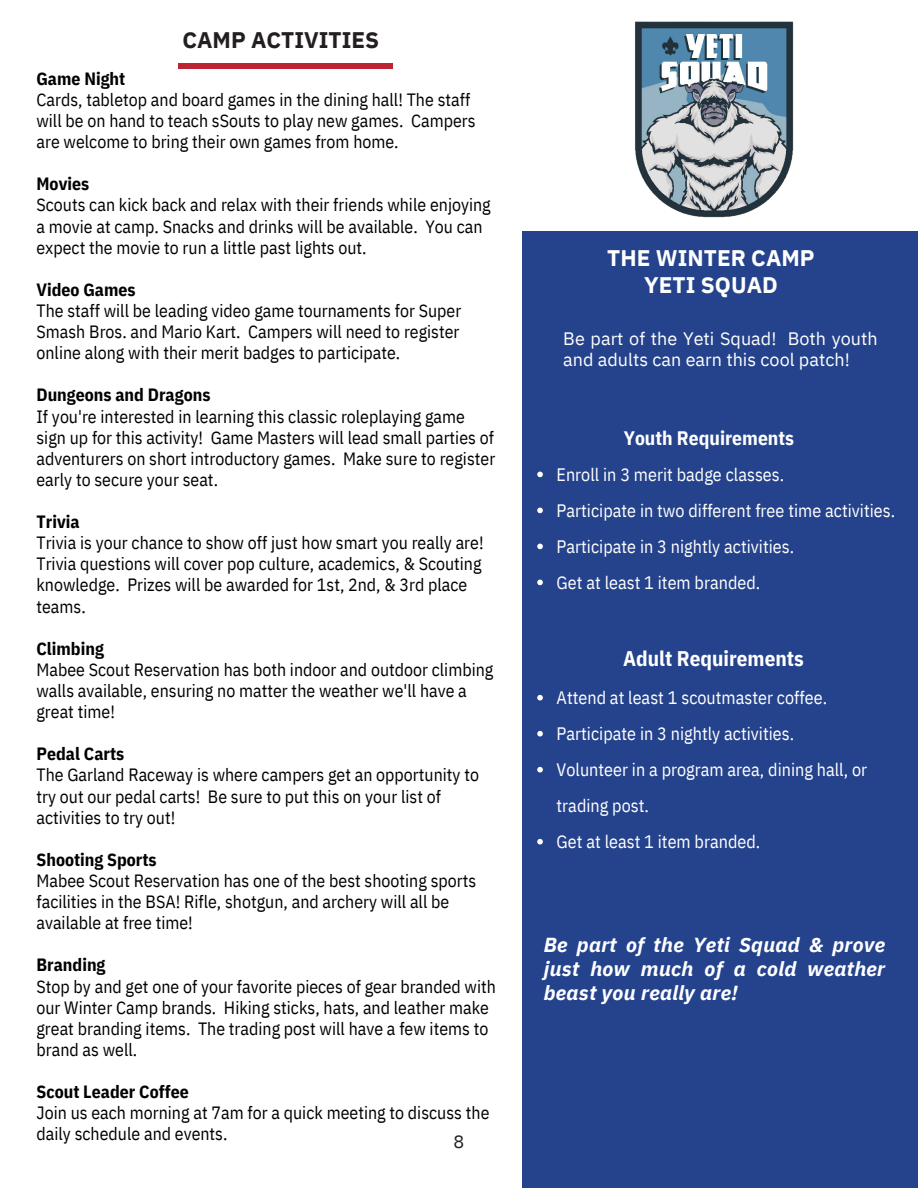
<style>
.page{position:relative;width:918px;height:1188px;background:#fff}
.page>*{position:absolute;margin:0;border:0;box-sizing:border-box;transform-origin:0 0}
.t1{font:700 22.5px/27px "IBM Plex Sans";color:#fff;text-align:center}
.t2{font:700 22.5px "IBM Plex Sans";color:#231f20}
.t3{font:700 21.15px "IBM Plex Sans Cond";color:#fff}
.t4{font:italic 700 20.25px/23.7px "IBM Plex Sans";letter-spacing:.015em;color:#fff;text-align:justify}
.t5{font:700 19.5px "IBM Plex Sans Cond";color:#fff}
.t6{font:18px/36px "IBM Plex Sans Cond";color:#fff}
.t7{font:18px/21.3px "IBM Plex Sans";color:#fff}
.t8{font:18px "IBM Plex Sans";color:#231f20}
.t9{font:17.85px/21.1px "IBM Plex Sans Cond";color:#000}
.t10{font:700 17.85px "IBM Plex Sans Cond";color:#000}
</style>
<div class="page">
<div style="left:523px;top:231px;width:395px;height:957px;background:#25438c"></div>
<div style="left:178px;top:63px;width:214px;height:6px;background:#bc2434"></div>
<img style="left:635px;top:21px;width:159px;height:197px">
<svg style="left:537px;top:472px;width:6px;height:5px"></svg>
<svg style="left:537px;top:508px;width:6px;height:5px"></svg>
<svg style="left:537px;top:544px;width:6px;height:5px"></svg>
<svg style="left:537px;top:580px;width:6px;height:5px"></svg>
<svg style="left:537px;top:695px;width:6px;height:6px"></svg>
<svg style="left:537px;top:731px;width:6px;height:6px"></svg>
<svg style="left:537px;top:767px;width:6px;height:6px"></svg>
<svg style="left:537px;top:839px;width:6px;height:6px"></svg>
<p class="t2" style="left:183px;top:25px;width:198px">CAMP ACTIVITIES</p>
<h1 class="t10" style="left:36px;top:66px;width:90px">Game Night</h1>
<p class="t9" style="left:36px;top:89px;width:441px">Cards, tabletop and board games in the dining hall! The staff will be on hand to teach sSouts to play new games. Campers are welcome to bring their own games from home.</p>
<p class="t10" style="left:36px;top:172px;width:54px">Movies</p>
<p class="t9" style="left:36px;top:194px;width:456px">Scouts can kick back and relax with their friends while enjoying a movie at camp. Snacks and drinks will be available. You can expect the movie to run a little past lights out.</p>
<p class="t10" style="left:36px;top:278px;width:101px">Video Games</p>
<p class="t9" style="left:36px;top:300px;width:426px;text-align:justify">The staff will be leading video game tournaments for Super Smash Bros. and Mario Kart. Campers will need to register online along with their merit badges to participate.</p>
<p class="t10" style="left:36px;top:383px;width:175px">Dungeons and Dragons</p>
<p class="t9" style="left:36px;top:405px;width:460px">If you're interested in learning this classic roleplaying game sign up for this activity! Game Masters will lead small parties of adventurers on short introductory games. Make sure to register early to secure your seat.</p>
<p class="t10" style="left:36px;top:510px;width:45px">Trivia</p>
<p class="t9" style="left:36px;top:532px;width:449px">Trivia is your chance to show off just how smart you really are!<br>Trivia questions will cover pop culture, academics, &amp; Scouting knowledge. Prizes will be awarded for 1st, 2nd, &amp; 3rd place teams.</p>
<p class="t10" style="left:36px;top:636px;width:69px">Climbing</p>
<p class="t9" style="left:36px;top:659px;width:458px">Mabee Scout Reservation has both indoor and outdoor climbing walls available, ensuring no matter the weather we'll have a great time!</p>
<p class="t10" style="left:36px;top:742px;width:89px">Pedal Carts</p>
<p class="t9" style="left:36px;top:764px;width:444px">The Garland Raceway is where campers get an opportunity to try out our pedal carts! Be sure to put this on your list of activities to try out!</p>
<p class="t10" style="left:36px;top:848px;width:122px">Shooting Sports</p>
<p class="t9" style="left:36px;top:870px;width:441px">Mabee Scout Reservation has one of the best shooting sports facilities in the BSA! Rifle, shotgun, and archery will all be available at free time!</p>
<p class="t10" style="left:36px;top:953px;width:71px">Branding</p>
<p class="t9" style="left:36px;top:975px;width:461px">Stop by and get one of your favorite pieces of gear branded with our Winter Camp brands. Hiking sticks, hats, and leather make great branding items. The trading post will have a few items to brand as well.</p>
<p class="t10" style="left:36px;top:1080px;width:154px">Scout Leader Coffee</p>
<p class="t9" style="left:36px;top:1102px;width:454px">Join us each morning at 7am for a quick meeting to discuss the daily schedule and events.</p>
<h3 class="t8" style="left:454px;top:1129px;width:12px">8</h3>
<p class="t1" style="left:607px;top:244px;width:209px">THE WINTER CAMP<br>YETI SQUAD</p>
<p class="t7" style="left:563px;top:327px;width:316px">Be part of the Yeti Squad! Both youth and adults can earn this cool patch!</p>
<p class="t5" style="left:624px;top:425px;width:172px">Youth Requirements</p>
<h1 class="t6" style="left:557px;top:456px;width:229px">Enroll in 3 merit badge classes.</h1>
<p class="t6" style="left:557px;top:492px;width:340px">Participate in two different free time activities.</p>
<h3 class="t6" style="left:557px;top:528px;width:239px">Participate in 3 nightly activities.</h3>
<p class="t6" style="left:557px;top:564px;width:205px">Get at least 1 item branded.</p>
<p class="t3" style="left:623px;top:644px;width:182px">Adult Requirements</p>
<h2 class="t6" style="left:557px;top:679px;width:272px">Attend at least 1 scoutmaster coffee.</h2>
<p class="t6" style="left:557px;top:715px;width:239px">Participate in 3 nightly activities.</p>
<p class="t6" style="left:557px;top:751px;width:312px">Volunteer in a program area, dining hall, or trading post.</p>
<p class="t6" style="left:557px;top:823px;width:205px">Get at least 1 item branded.</p>
<p class="t4" style="left:544px;top:933px;width:343px">Be part of the Yeti Squad &amp; prove just how much of a cold weather beast you really are!</p>
</div>
